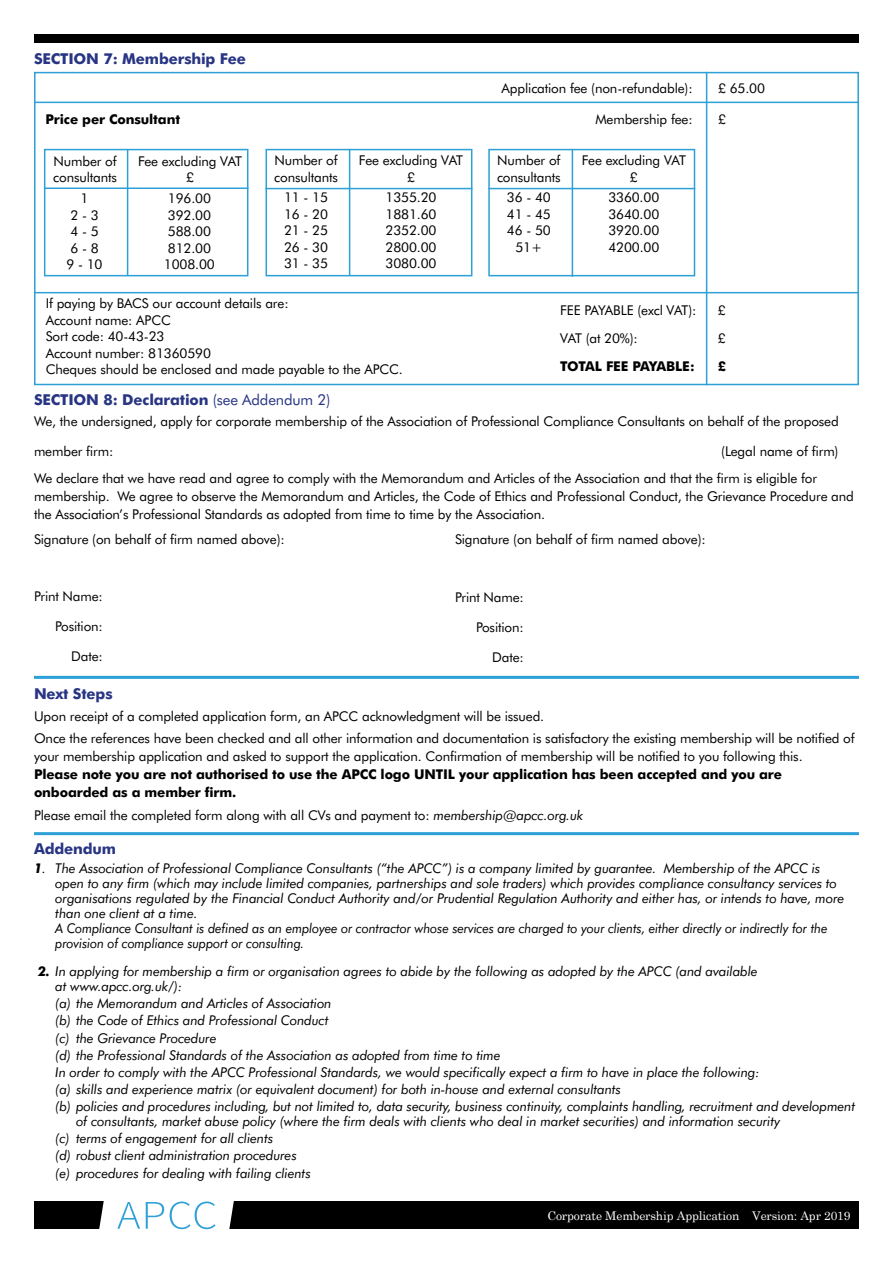
<style>
.page{position:relative;width:893px;height:1263px;background:#fff}
.page>*{position:absolute;margin:0;border:0;box-sizing:border-box;transform-origin:0 0}
.t1{font:700 15px "Futura BT";letter-spacing:-.01em;color:#283583}
.t2{font:13.5px/16.5px "Futura BT";letter-spacing:-.01em;color:#000}
.t3{font:italic 13.5px/17.1px "Futura BT";letter-spacing:-.01em;color:#000}
.t4{font:700 13.5px/18px "Futura BT";letter-spacing:-.01em;color:#000}
.t5{font:12px "Century Schoolbook";letter-spacing:-.01em;color:#fff}
.s1{font-weight:400}
.s2{font-style:italic}
.s3{font-weight:700}
</style>
<div class="page">
<div style="left:34px;top:72px;width:825px;height:313px;border:2px solid #2ca0d7"></div>
<div style="left:34px;top:1201px;width:825px;height:28px;background:#000"></div>
<svg style="left:99px;top:1201px;width:135px;height:29px"></svg>
<div style="left:34px;top:34px;width:825px;height:9px;background:#000"></div>
<hr style="left:34px;top:676px;width:825px;height:3px;background:#2ca0d7">
<hr style="left:34px;top:832px;width:825px;height:3px;background:#2ca0d7">
<hr style="left:34px;top:102px;width:825px;height:1px;background:#2ca0d7">
<hr style="left:34px;top:292px;width:825px;height:1px;background:#2ca0d7">
<hr style="left:706px;top:72px;width:1px;height:313px;background:#2ca0d7">
<div style="left:266px;top:149px;width:206px;height:127px;border:2px solid #2ca0d7"></div>
<hr style="left:266px;top:188px;width:206px;height:1px;background:#2ca0d7">
<hr style="left:349px;top:149px;width:1px;height:127px;background:#2ca0d7">
<div style="left:44px;top:149px;width:204px;height:127px;border:2px solid #2ca0d7"></div>
<hr style="left:44px;top:187px;width:204px;height:2px;background:#2ca0d7">
<hr style="left:127px;top:149px;width:1px;height:126px;background:#2ca0d7">
<div style="left:488px;top:149px;width:207px;height:127px;border:2px solid #2ca0d7"></div>
<hr style="left:488px;top:188px;width:207px;height:1px;background:#2ca0d7">
<hr style="left:572px;top:149px;width:1px;height:128px;background:#2ca0d7">
<p class="t1" style="left:34px;top:50px;width:214px">SECTION 7: Membership Fee</p>
<p class="t2" style="left:502px;top:80px;width:193px">Application fee (non-refundable):</p>
<p class="t2" style="left:718px;top:80px;width:48px">£ 65.00</p>
<p class="t4" style="left:46px;top:111px;width:136px">Price per Consultant</p>
<p class="t2" style="left:595px;top:111px;width:99px">Membership fee:</p>
<p class="t2" style="left:718px;top:111px;width:9px">£</p>
<p class="t2" style="left:54px;top:152px;width:65px">Number of</p>
<p class="t2" style="left:138px;top:152px;width:106px">Fee excluding VAT</p>
<p class="t2" style="left:53px;top:169px;width:65px">consultants</p>
<p class="t2" style="left:186px;top:169px;width:9px">£</p>
<p class="t2" style="left:81px;top:190px;width:9px">1</p>
<p class="t2" style="left:168px;top:190px;width:45px">196.00</p>
<p class="t2" style="left:70px;top:207px;width:30px">2 - 3</p>
<p class="t2" style="left:168px;top:207px;width:45px">392.00</p>
<p class="t2" style="left:70px;top:223px;width:30px">4 - 5</p>
<p class="t2" style="left:168px;top:223px;width:45px">588.00</p>
<p class="t2" style="left:70px;top:240px;width:30px">6 - 8</p>
<p class="t2" style="left:168px;top:240px;width:45px">812.00</p>
<p class="t2" style="left:66px;top:256px;width:38px">9 - 10</p>
<p class="t2" style="left:164px;top:256px;width:52px">1008.00</p>
<p class="t2" style="left:274px;top:152px;width:65px">Number of</p>
<p class="t2" style="left:359px;top:152px;width:106px">Fee excluding VAT</p>
<p class="t2" style="left:274px;top:168px;width:65px">consultants</p>
<p class="t2" style="left:407px;top:168px;width:9px">£</p>
<p class="t2" style="left:284px;top:189px;width:45px">11 - 15</p>
<p class="t2" style="left:386px;top:189px;width:52px">1355.20</p>
<p class="t2" style="left:284px;top:206px;width:45px">16 - 20</p>
<p class="t2" style="left:386px;top:206px;width:52px">1881.60</p>
<p class="t2" style="left:284px;top:222px;width:45px">21 - 25</p>
<p class="t2" style="left:386px;top:222px;width:52px">2352.00</p>
<p class="t2" style="left:284px;top:239px;width:45px">26 - 30</p>
<p class="t2" style="left:386px;top:239px;width:52px">2800.00</p>
<p class="t2" style="left:284px;top:255px;width:45px">31 - 35</p>
<p class="t2" style="left:386px;top:255px;width:52px">3080.00</p>
<p class="t2" style="left:497px;top:152px;width:65px">Number of</p>
<p class="t2" style="left:582px;top:152px;width:106px">Fee excluding VAT</p>
<p class="t2" style="left:497px;top:168px;width:65px">consultants</p>
<p class="t2" style="left:630px;top:168px;width:9px">£</p>
<p class="t2" style="left:507px;top:189px;width:45px">36 - 40</p>
<p class="t2" style="left:608px;top:189px;width:52px">3360.00</p>
<p class="t2" style="left:507px;top:206px;width:45px">41 - 45</p>
<p class="t2" style="left:608px;top:206px;width:52px">3640.00</p>
<p class="t2" style="left:507px;top:222px;width:45px">46 - 50</p>
<p class="t2" style="left:608px;top:222px;width:52px">3920.00</p>
<p class="t2" style="left:515px;top:239px;width:28px">51+</p>
<p class="t2" style="left:608px;top:239px;width:52px">4200.00</p>
<p class="t2" style="left:46px;top:295px;width:359px">If paying by BACS our account details are:<br>Account name: APCC<br>Sort code: 40-43-23<br>Account number: 81360590<br>Cheques should be enclosed and made payable to the APCC.</p>
<p class="t2" style="left:560px;top:302px;width:138px">FEE PAYABLE (excl VAT):</p>
<p class="t2" style="left:718px;top:302px;width:9px">£</p>
<p class="t2" style="left:560px;top:330px;width:79px">VAT (at 20%):</p>
<p class="t2" style="left:718px;top:330px;width:9px">£</p>
<p class="t4" style="left:560px;top:357px;width:136px">TOTAL FEE PAYABLE:</p>
<p class="t4" style="left:718px;top:357px;width:10px">£</p>
<p class="t1" style="left:34px;top:391px;width:298px">SECTION 8: Declaration <span class="s1">(see Addendum 2)</span></p>
<p class="t2" style="left:34px;top:413px;width:806px">We, the undersigned, apply for corporate membership of the Association of Professional Compliance Consultants on behalf of the proposed</p>
<p class="t2" style="left:34px;top:443px;width:81px">member firm:</p>
<p class="t2" style="left:34px;top:438px;width:806px;line-height:26.5px;text-indent:687px">(Legal name of firm)<br>We declare that we have read and agree to comply with the Memorandum and Articles of the Association and that the firm is eligible for</p>
<p class="t2" style="left:34px;top:487px;width:821px;line-height:18px">membership. We agree to observe the Memorandum and Articles, the Code of Ethics and Professional Conduct, the Grievance Procedure and the Association’s Professional Standards as adopted from time to time by the Association.</p>
<p class="t2" style="left:34px;top:531px;width:252px">Signature (on behalf of firm named above):</p>
<p class="t2" style="left:455px;top:531px;width:252px">Signature (on behalf of firm named above):</p>
<p class="t2" style="left:34px;top:587px;width:70px">Print Name:</p>
<p class="t2" style="left:55px;top:617px;width:49px">Position:</p>
<p class="t2" style="left:71px;top:647px;width:33px">Date:</p>
<p class="t2" style="left:455px;top:589px;width:70px">Print Name:</p>
<p class="t2" style="left:476px;top:619px;width:49px">Position:</p>
<p class="t2" style="left:492px;top:649px;width:33px">Date:</p>
<p class="t1" style="left:34px;top:684px;width:80px">Next Steps</p>
<p class="t2" style="left:34px;top:705px;width:822px;line-height:22.2px">Upon receipt of a completed application form, an APCC acknowledgment will be issued.<br>Once the references have been checked and all other information and documentation is satisfactory the existing membership will be notified of</p>
<p class="t2" style="left:34px;top:748px;width:770px">your membership application and asked to support the application. Confirmation of membership will be notified to you following this.</p>
<p class="t4" style="left:34px;top:765px;width:749px">Please note you are not authorised to use the APCC logo UNTIL your application has been accepted and you are onboarded as a member firm.</p>
<p class="t2" style="left:34px;top:806px;width:551px">Please email the completed form along with all CVs and payment to: <span class="s2">membership@apcc.org.uk</span></p>
<p class="t1" style="left:34px;top:840px;width:84px">Addendum</p>
<p class="t3" style="left:55px;top:861px;width:790px;line-height:15px;text-indent:-21px"><span class="s3">1</span>. The Association of Professional Compliance Consultants (“the APCC”) is a company limited by guarantee. Membership of the APCC is open to any firm (which may include limited companies, partnerships and sole traders) which provides compliance consultancy services to organisations regulated by the Financial Conduct Authority and/or Prudential Regulation Authority and either has, or intends to have, more than one client at a time.<br>A Compliance Consultant is defined as an employee or contractor whose services are charged to your clients, either directly or indirectly for the provision of compliance support or consulting.</p>
<p class="t3" style="left:55px;top:964px;width:704px;line-height:15px;text-indent:-18px"><span class="s3">2.</span> In applying for membership a firm or organisation agrees to abide by the following as adopted by the APCC (and available at www.apcc.org.uk/):</p>
<p class="t3" style="left:55px;top:995px;width:801px">(a) the Memorandum and Articles of Association<br>(b) the Code of Ethics and Professional Conduct<br>(c) the Grievance Procedure<br>(d) the Professional Standards of the Association as adopted from time to time<br>In order to comply with the APCC Professional Standards, we would specifically expect a firm to have in place the following:<br>(a) skills and experience matrix (or equivalent document) for both in-house and external consultants<br>(b) policies and procedures including, but not limited to, data security, business continuity, complaints handling, recruitment and development</p>
<p class="t3" style="left:55px;top:1113px;width:727px;text-indent:21px">of consultants, market abuse policy (where the firm deals with clients who deal in market securities) and information security (c) terms of engagement for all clients<br>(d) robust client administration procedures<br>(e) procedures for dealing with failing clients</p>
<p class="t5" style="left:548px;top:1208px;width:304px">Corporate Membership Application Version: Apr 2019</p>
</div>
